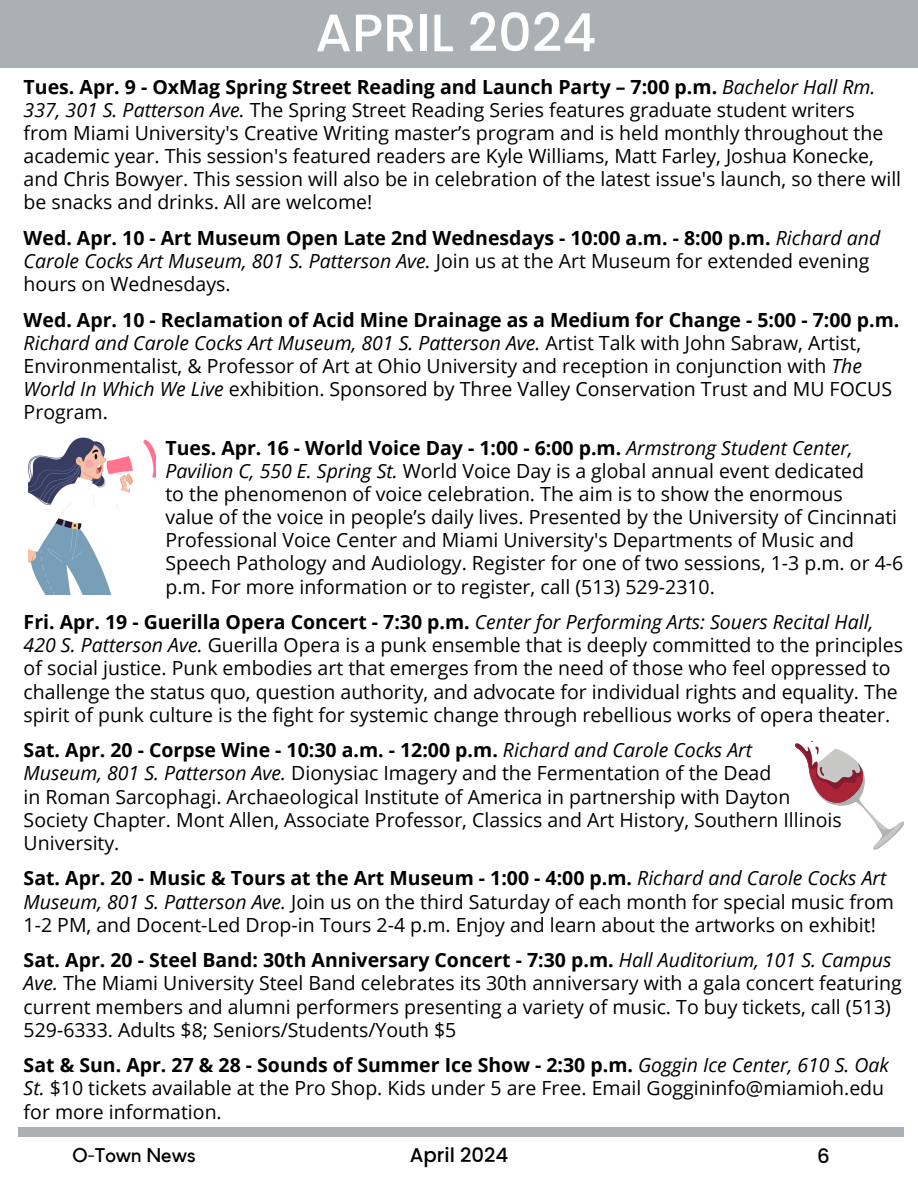
<style>
.page{position:relative;width:918px;height:1188px;background:#fff}
.page>*{position:absolute;margin:0;border:0;box-sizing:border-box;transform-origin:0 0}
.t1{font:500 52.65px "Poppins";color:#fff}
.t2{font:19.8px "Kollektif";color:#000}
.t3{font:500 19.8px "Poppins";color:#000}
.t4{font:19.5px/23.1px "Open Sans";color:#000}
.t5{font:700 19.5px/23.1px "Open Sans";color:#000}
.s1{font-weight:700}
.s2{font-style:italic}
.s3{font-weight:400;font-style:italic}
.s4{font-weight:400}
</style>
<div class="page">
<div style="left:0;top:0;width:918px;height:68px;background:#abb0b4"></div>
<div style="left:19px;top:1127px;width:885px;height:10px;background:#abb0b4"></div>
<svg style="left:795px;top:741px;width:109px;height:109px"></svg>
<img style="left:28px;top:437px;width:128px;height:157px">
<h1 class="t1" style="left:315px;top:-4px;width:283px">APRIL 2024</h1>
<p class="t4" style="left:24px;top:74px;width:879px"><span class="s1">Tues. Apr. 9 - OxMag Spring Street Reading and Launch Party – 7:00 p.m.</span> <span class="s2">Bachelor Hall Rm.<br>337, 301 S. Patterson Ave.</span> The Spring Street Reading Series features graduate student writers from Miami University's Creative Writing master’s program and is held monthly throughout the academic year. This session's featured readers are Kyle Williams, Matt Farley, Joshua Konecke, and Chris Bowyer. This session will also be in celebration of the latest issue's launch, so there will be snacks and drinks. All are welcome!</p>
<p class="t5" style="left:24px;top:226px;width:858px">Wed. Apr. 10 - Art Museum Open Late 2nd Wednesdays - 10:00 a.m. - 8:00 p.m. <span class="s3">Richard and<br>Carole Cocks Art Museum, 801 S. Patterson Ave.</span> <span class="s4">Join us at the Art Museum for extended evening hours on Wednesdays.</span></p>
<p class="t4" style="left:24px;top:308px;width:877px"><span class="s1">Wed. Apr. 10 - Reclamation of Acid Mine Drainage as a Medium for Change - 5:00 - 7:00 p.m.<br></span><span class="s2">Richard and Carole Cocks Art Museum, 801 S. Patterson Ave.</span> Artist Talk with John Sabraw, Artist, Environmentalist, &amp; Professor of Art at Ohio University and reception in conjunction with <span class="s2">The World In Which We Live</span> exhibition. Sponsored by Three Valley Conservation Trust and MU FOCUS Program.</p>
<p class="t4" style="left:165px;top:436px;width:739px"><span class="s1">Tues. Apr. 16 - World Voice Day - 1:00 - 6:00 p.m.</span> <span class="s2">Armstrong Student Center, Pavilion C, 550 E. Spring St.</span> World Voice Day is a global annual event dedicated<br>to the phenomenon of voice celebration. The aim is to show the enormous<br>value of the voice in people’s daily lives. Presented by the University of Cincinnati Professional Voice Center and Miami University's Departments of Music and Speech Pathology and Audiology. Register for one of two sessions, 1-3 p.m. or 4-6 p.m. For more information or to register, call (513) 529-2310.</p>
<p class="t4" style="left:24px;top:610px;width:881px"><span class="s1">Fri. Apr. 19 - Guerilla Opera Concert - 7:30 p.m.</span> <span class="s2">Center for Performing Arts: Souers Recital Hall, 420 S. Patterson Ave.</span> Guerilla Opera is a punk ensemble that is deeply committed to the principles of social justice. Punk embodies art that emerges from the need of those who feel oppressed to challenge the status quo, question authority, and advocate for individual rights and equality. The spirit of punk culture is the fight for systemic change through rebellious works of opera theater.</p>
<p class="t4" style="left:24px;top:738px;width:820px"><span class="s1">Sat. Apr. 20 - Corpse Wine - 10:30 a.m. - 12:00 p.m.</span> <span class="s2">Richard and Carole Cocks Art<br>Museum, 801 S. Patterson Ave.</span> Dionysiac Imagery and the Fermentation of the Dead<br>in Roman Sarcophagi. Archaeological Institute of America in partnership with Dayton Society Chapter. Mont Allen, Associate Professor, Classics and Art History, Southern Illinois University.</p>
<p class="t4" style="left:24px;top:866px;width:872px"><span class="s1">Sat. Apr. 20 - Music &amp; Tours at the Art Museum - 1:00 - 4:00 p.m.</span> <span class="s2">Richard and Carole Cocks Art<br>Museum, 801 S. Patterson Ave.</span> Join us on the third Saturday of each month for special music from<br>1-2 PM, and Docent-Led Drop-in Tours 2-4 p.m. Enjoy and learn about the artworks on exhibit!</p>
<p class="t4" style="left:24px;top:948px;width:880px"><span class="s1">Sat. Apr. 20 - Steel Band: 30th Anniversary Concert - 7:30 p.m.</span> <span class="s2">Hall Auditorium, 101 S. Campus Ave.</span> The Miami University Steel Band celebrates its 30th anniversary with a gala concert featuring current members and alumni performers presenting a variety of music. To buy tickets, call (513)<br>529-6333. Adults $8; Seniors/Students/Youth $5</p>
<p class="t4" style="left:24px;top:1053px;width:867px"><span class="s1">Sat &amp; Sun. Apr. 27 &amp; 28 - Sounds of Summer Ice Show - 2:30 p.m.</span> <span class="s2">Goggin Ice Center, 610 S. Oak<br>St.</span> $10 tickets available at the Pro Shop. Kids under 5 are Free. Email Goggininfo@miamioh.edu for more information.</p>
<p class="t2" style="left:72px;top:1146px;width:125px">O-Town News</p>
<p class="t3" style="left:817px;top:1142px;width:14px">6</p>
<p class="t3" style="left:410px;top:1141px;width:100px">April 2024</p>
</div>
